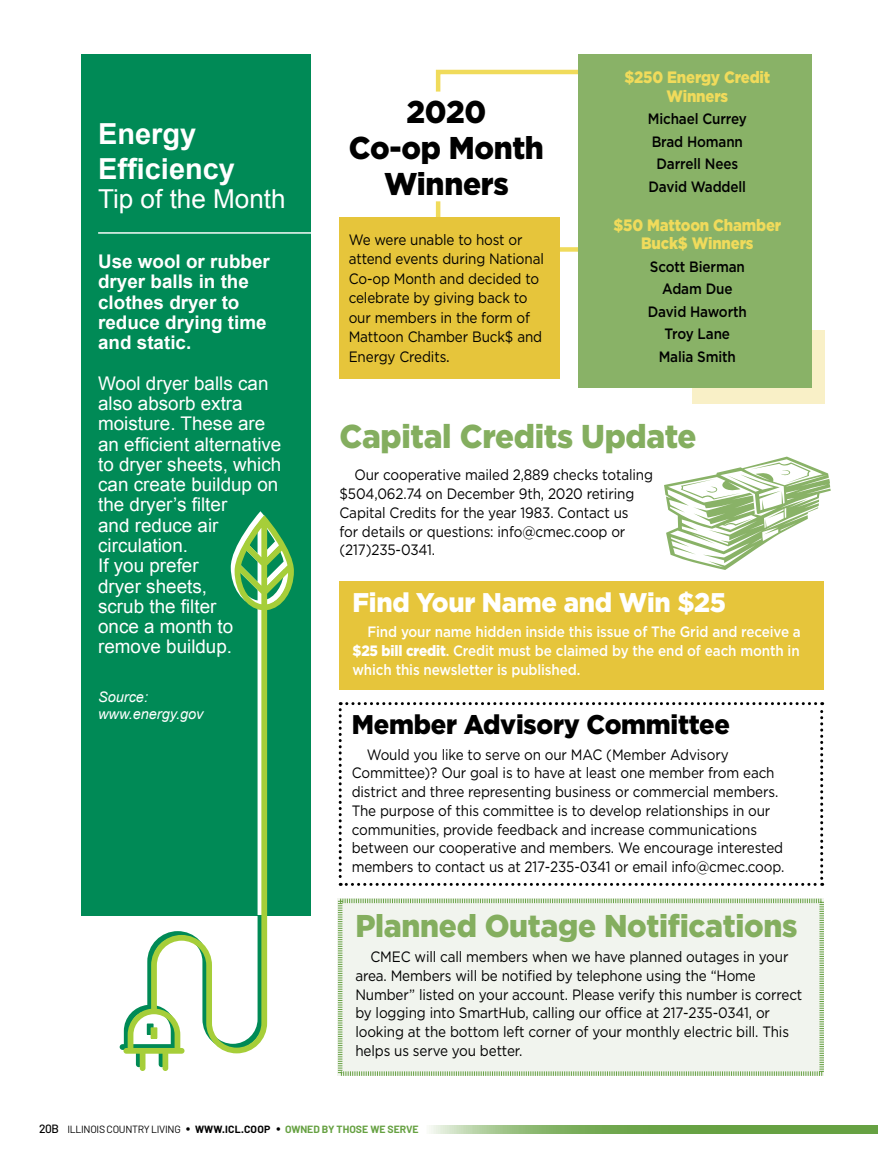
<style>
.page{position:relative;width:878px;height:1161px;background:#fff}
.page>*{position:absolute;margin:0;border:0;box-sizing:border-box;transform-origin:0 0}
.t1{font:900 33px "Gotham";letter-spacing:-.01em;color:#84ae5f;scale:.95 1}
.t2{font:900 31.5px "Gotham";letter-spacing:-.01em;color:#84ae5f;scale:.95 1}
.t3{font:900 31.5px/36px "Gotham";letter-spacing:-.01em;color:#000;text-align:center;scale:.95 1}
.t4{font:700 28.95px/34.8px "Arial";color:#fff}
.t5{font:900 27px "Gotham";letter-spacing:-.01em;color:#000;scale:.95 1}
.t6{font:900 27px "Gotham";letter-spacing:-.01em;color:#fff;scale:.95 1}
.t7{font:26.1px "Arial";color:#fff}
.t8{font:18.9px/20.2px "Arial";color:#fff}
.t9{font:700 18.9px/20.2px "Arial";color:#fff}
.t10{font:900 16.5px/18.8px "Gotham";letter-spacing:-.01em;color:#f0db5b;text-align:center;scale:.9 1}
.t11{font:15px/18.8px "Gotham";letter-spacing:-.01em;color:#000;scale:.9 1}
.t12{font:500 15px/18.8px "Gotham";letter-spacing:-.01em;color:#fff;text-align:justify;scale:.9 1}
.t13{font:500 15px/22.5px "Gotham";letter-spacing:-.01em;color:#000;text-align:center;scale:.9 1}
.t14{font:italic 14.55px/17.4px "Arial";color:#fff}
.t15{font:10.5px "Barlow";letter-spacing:-.03em;color:#000}
.s1{font-size:16.5px}
.s2{font-weight:900}
.s3{font-weight:500;font-size:12px}
.s4{font-size:15px}
.s5{font-weight:700}
.s6{font-weight:700;color:#66a142}
</style>
<div class="page">
<div style="left:692px;top:330px;width:132px;height:73px;background:#f9f0c7"></div>
<div style="left:339px;top:581px;width:485px;height:108px;background:#e6c53b"></div>
<div style="left:81px;top:54px;width:229px;height:861px;background:#008a56"></div>
<svg style="left:120px;top:511px;width:111px;height:539px;fill:#008a56"></svg>
<svg style="left:123px;top:515px;width:171px;height:556px;fill:#008a56"></svg>
<svg style="left:149px;top:1026px;width:2px;height:7px"></svg>
<div style="left:147px;top:1024px;width:6px;height:11px;border:1px solid #008a56"></div>
<div style="left:151px;top:1028px;width:6px;height:10px;background:#a6ce39"></div>
<div style="left:151px;top:1027px;width:6px;height:12px;border:1px solid #a6ce39"></div>
<hr style="left:98px;top:232px;width:212px;height:2px;background:#fff">
<svg style="left:664px;top:457px;width:166px;height:113px"></svg>
<div style="left:436px;top:70px;width:246px;height:182px;background:#fff;border:4px solid #f0db5b"></div>
<div style="left:577px;top:54px;width:234px;height:334px;background:#89b267"></div>
<div style="left:339px;top:217px;width:220px;height:162px;background:#e6c53b"></div>
<svg style="left:435px;top:89px;width:6px;height:115px"></svg>
<div style="left:337px;top:898px;width:487px;height:178px;background:#f1f4ee"></div>
<svg style="left:339px;top:702px;width:484px;height:184px"></svg>
<svg style="left:429px;top:1125px;width:449px;height:8px;background:#7eaf5f"></svg>
<h3 class="t4" style="left:98px;top:118px;width:138px">Energy<br>Efficiency</h3>
<h3 class="t7" style="left:98px;top:182px;width:189px">Tip of the Month</h3>
<p class="t9" style="left:98px;top:252px;width:173px">Use wool or rubber dryer balls in the clothes dryer to reduce drying time and static.</p>
<p class="t8" style="left:98px;top:373px;width:185px">Wool dryer balls can also absorb extra moisture. These are an efficient alternative to dryer sheets, which can create buildup on the dryer’s filter<br>and reduce air circulation.<br>If you prefer<br>dryer sheets,<br>scrub the filter<br>once a month to remove buildup.</p>
<p class="t14" style="left:98px;top:689px;width:107px">Source: www.energy.gov</p>
<h2 class="t3" style="left:349px;top:93px;width:207px">2020<br>Co-op Month<br>Winners</h2>
<p class="t11" style="left:349px;top:230px;width:218px;line-height:19.5px">We were unable to host or attend events during National<br>Co-op Month and decided to celebrate by giving back to our members in the form of<br>Mattoon Chamber Buck$ and<br>Energy Credits<span class="s1">.</span></p>
<p class="t10" style="left:624px;top:68px;width:164px">$250 Energy Credit<br>Winners</p>
<p class="t13" style="left:647px;top:107px;width:111px">Michael Currey<br>Brad Homann<br>Darrell Nees<br>David Waddell</p>
<p class="t10" style="left:613px;top:215px;width:188px">$50 Mattoon Chamber<br>Buck$ Winners</p>
<p class="t13" style="left:647px;top:255px;width:112px">Scott Bierman<br>Adam Due<br>David Haworth<br>Troy Lane<br>Malia Smith</p>
<h1 class="t1" style="left:339px;top:414px;width:377px">Capital Credits Update</h1>
<p class="t11" style="left:339px;top:465px;width:350px;text-indent:15px">Our cooperative mailed 2,889 checks totaling $504,062.74 on December 9th, 2020 retiring Capital Credits for the year 1983. Contact us<br>for details or questions: info@cmec.coop or (217)235-0341.</p>
<h3 class="t6" style="left:352px;top:584px;width:395px">Find Your Name and Win $25</h3>
<p class="t12" style="left:352px;top:622px;width:499px;text-indent:15px">Find your name hidden inside this issue of The Grid and receive a <span class="s2">$25 bill credit</span>. Credit must be claimed by the end of each month in which this newsletter is published.</p>
<h3 class="t5" style="left:352px;top:706px;width:400px">Member Advisory Committee</h3>
<p class="t11" style="left:352px;top:745px;width:482px;text-indent:15px">Would you like to serve on our MAC (Member Advisory Committee)? Our goal is to have at least one member from each district and three representing business or commercial members.<br>The purpose of this committee is to develop relationships in our communities, provide feedback and increase communications between our cooperative and members. We encourage interested members to contact us at 217-235-0341 or email info@cmec.coop.</p>
<h2 class="t2" style="left:355px;top:904px;width:467px">Planned Outage Notifications</h2>
<p class="t11" style="left:355px;top:947px;width:498px;text-indent:15px">CMEC will call members when we have planned outages in your area. Members will be notified by telephone using the “Home Number” listed on your account. Please verify this number is correct by logging into SmartHub, calling our office at 217-235-0341, or looking at the bottom left corner of your monthly electric bill. This helps us serve you better.</p>
<p class="t15" style="left:39px;top:1123px;width:381px"><span class="s3">20B</span> ILLINOIS COUNTRY LIVING <span class="s4">•</span> <span class="s5">WWW.ICL.COOP</span> <span class="s4">•</span> <span class="s6">OWNED BY THOSE WE SERVE</span></p>
</div>
